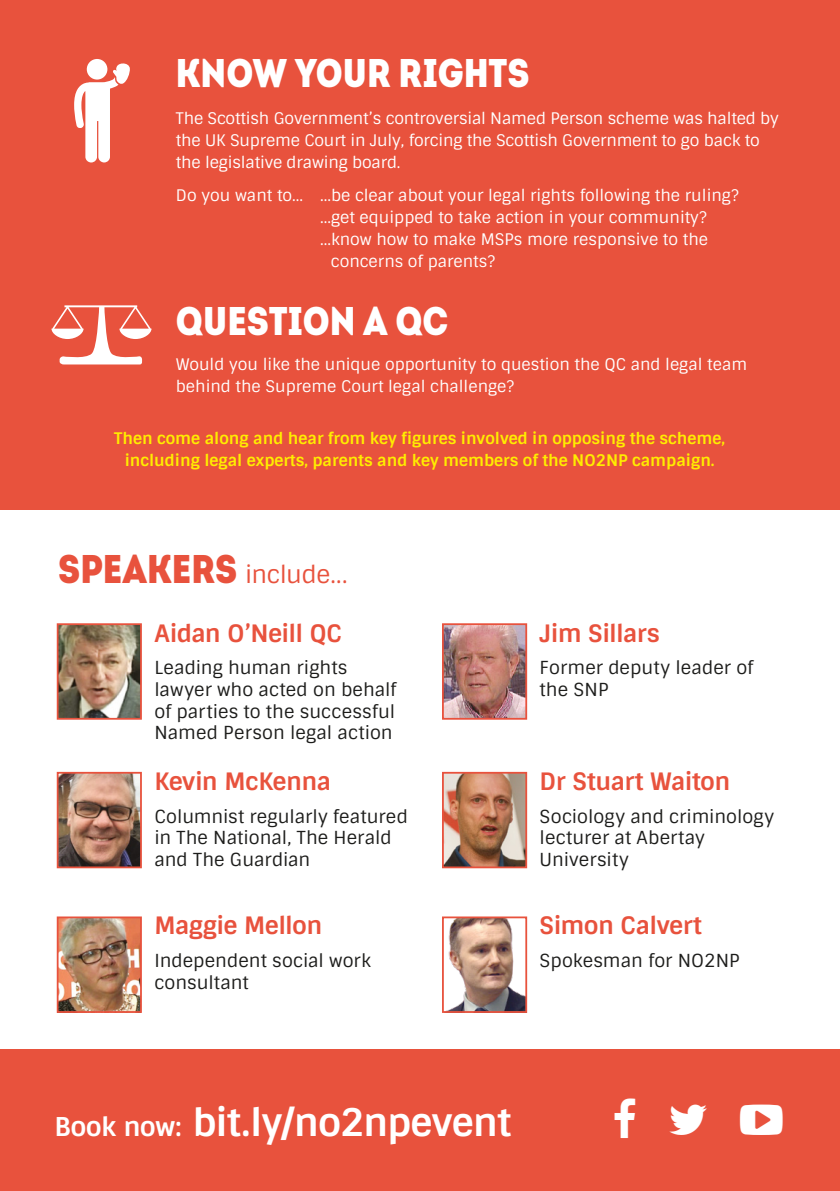
<style>
.page{position:relative;width:840px;height:1191px;background:#fff}
.page>*{position:absolute;margin:0;border:0;box-sizing:border-box;transform-origin:0 0}
.t1{font:40px "Intro Cond Black Free";color:#fff}
.t2{font:700 38px "Sintony";letter-spacing:-.015em;color:#fff}
.t3{font:700 24px "Sintony";letter-spacing:-.015em;color:#e8523d}
.t4{font:24px "Sintony";letter-spacing:-.015em;color:#e8523d}
.t5{font:18px/21.6px "Sintony";color:#1d1d1b}
.t6{font:16px/22px "Sintony";color:#fff}
.t7{font:700 16px/22px "Sintony";color:#ffed00;text-align:center}
.s1{font-family:"Intro Cond Black Free";font-size:40px}
.s2{font-size:26px}
</style>
<div class="page">
<div style="left:0;top:1049px;width:839px;height:142px;background:#e8523d"></div>
<div style="left:0;top:0;width:839px;height:510px;background:#e8523d"></div>
<svg style="left:51px;top:305px;width:100px;height:59px"></svg>
<div style="left:87px;top:59px;width:20px;height:21px;background:#fff;border-radius:50%"></div>
<svg style="left:74px;top:61px;width:56px;height:101px"></svg>
<img style="left:60px;top:626px;width:79px;height:90px">
<div style="left:57px;top:623px;width:85px;height:96px;border:2px solid #e8523d"></div>
<img style="left:445px;top:626px;width:79px;height:90px">
<div style="left:442px;top:623px;width:85px;height:96px;border:2px solid #e8523d"></div>
<img style="left:60px;top:775px;width:79px;height:90px">
<div style="left:57px;top:772px;width:85px;height:96px;border:2px solid #e8523d"></div>
<img style="left:445px;top:775px;width:79px;height:90px">
<div style="left:442px;top:772px;width:85px;height:96px;border:2px solid #e8523d"></div>
<img style="left:60px;top:919px;width:79px;height:91px">
<div style="left:57px;top:916px;width:85px;height:97px;border:2px solid #e8523d"></div>
<img style="left:448px;top:919px;width:76px;height:91px">
<div style="left:442px;top:916px;width:85px;height:97px;border:2px solid #e8523d"></div>
<p class="t1" style="left:176px;top:45px;width:355px">KNOW YOUR RIGHTS</p>
<p class="t6" style="left:176px;top:107px;width:604px">The Scottish Government’s controversial Named Person scheme was halted by the UK Supreme Court in July, forcing the Scottish Government to go back to the legislative drawing board.</p>
<p class="t6" style="left:320px;top:184px;width:420px;text-indent:-144px">Do you want to... ...be clear about your legal rights following the ruling? ...get equipped to take action in your community? ...know how to make MSPs more responsive to the</p>
<p class="t6" style="left:331px;top:250px;width:165px">concerns of parents?</p>
<p class="t1" style="left:176px;top:294px;width:274px">QUESTION A QC</p>
<p class="t6" style="left:176px;top:353px;width:572px">Would you like the unique opportunity to question the QC and legal team behind the Supreme Court legal challenge?</p>
<p class="t7" style="left:114px;top:427px;width:612px">Then come along and hear from key figures involved in opposing the scheme, including legal experts, parents and key members of the NO2NP campaign.</p>
<p class="t4" style="left:58px;top:559px;width:291px"><span class="s1">SPEAKERS</span> include...</p>
<p class="t3" style="left:154px;top:617px;width:189px">Aidan O’Neill QC</p>
<p class="t5" style="left:154px;top:657px;width:243px">Leading human rights lawyer who acted on behalf of parties to the successful<br>Named Person legal action</p>
<p class="t3" style="left:154px;top:766px;width:178px">Kevin McKenna</p>
<p class="t5" style="left:154px;top:805px;width:255px">Columnist regularly featured in The National, The Herald and The Guardian</p>
<p class="t3" style="left:154px;top:910px;width:169px">Maggie Mellon</p>
<p class="t5" style="left:154px;top:950px;width:218px">Independent social work consultant</p>
<p class="t3" style="left:539px;top:617px;width:122px">Jim Sillars</p>
<p class="t5" style="left:539px;top:657px;width:215px">Former deputy leader of</p>
<p class="t5" style="left:539px;top:679px;width:70px">the SNP</p>
<p class="t3" style="left:539px;top:766px;width:192px">Dr Stuart Waiton</p>
<p class="t5" style="left:539px;top:805px;width:236px">Sociology and criminology lecturer at Abertay</p>
<p class="t5" style="left:539px;top:849px;width:91px">University</p>
<p class="t3" style="left:539px;top:910px;width:164px">Simon Calvert</p>
<p class="t5" style="left:539px;top:950px;width:201px">Spokesman for NO2NP</p>
<p class="t2" style="left:54px;top:1098px;width:458px"><span class="s2">Book now:</span> bit.ly/no2npevent</p>
</div>
